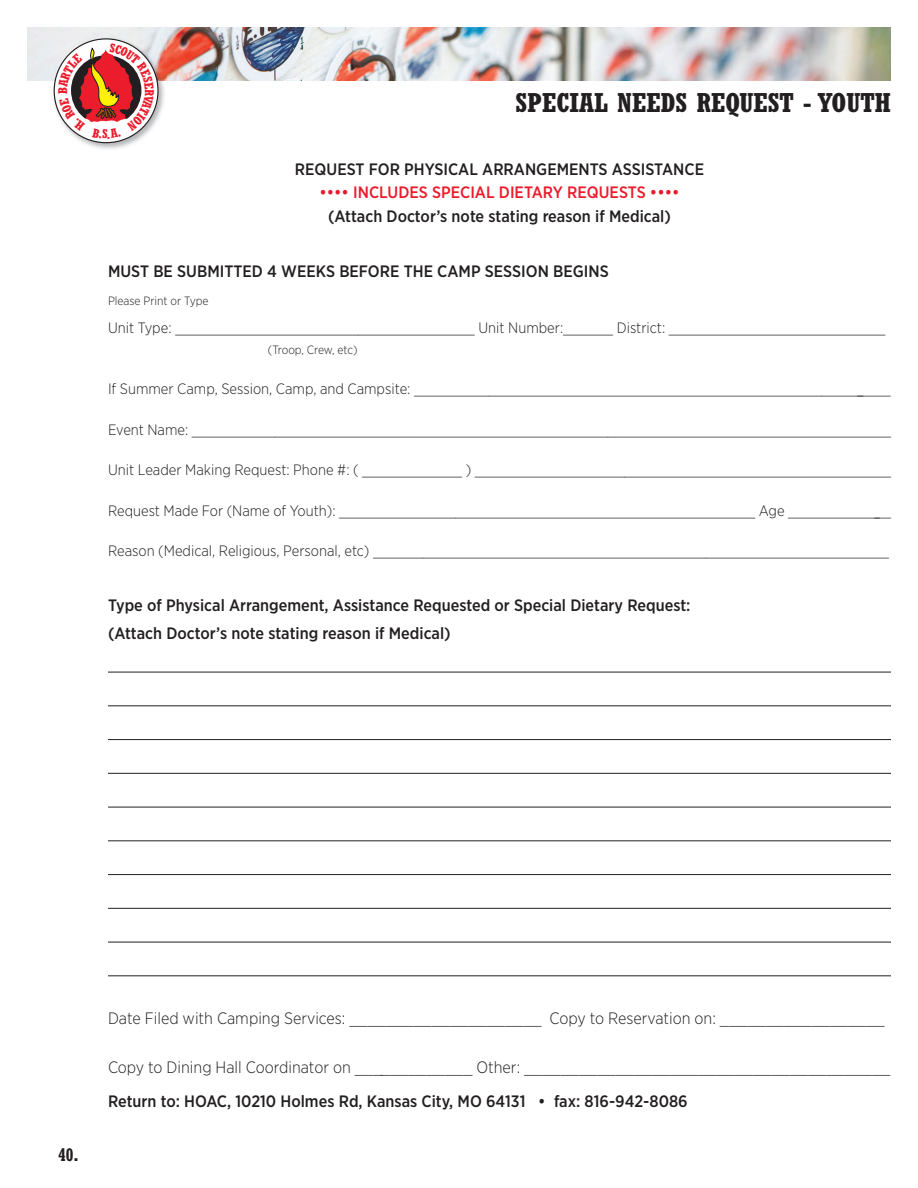
<style>
.page{position:relative;width:918px;height:1188px;background:#fff}
.page>*{position:absolute;margin:0;border:0;box-sizing:border-box;transform-origin:0 0}
.t1{font:700 condensed 27px "Rockwell";color:#231f20}
.t2{font:700 condensed 18px "Rockwell";color:#231f20}
.t3{font:500 16.5px/27.8px "Gotham Narrow";color:#231f20}
.t4{font:300 16.5px "Gotham Narrow";color:#231f20}
.t5{font:500 16.5px "Gotham Narrow";color:#ec1b2b}
.t6{font:300 15px "Gotham Narrow";color:#231f20}
.t7{font:300 12px "Gotham Narrow";color:#231f20}
</style>
<div class="page">
<img style="left:27px;top:27px;width:864px;height:54px">
<img style="left:52px;top:37px;width:114px;height:112px">
<svg style="left:54px;top:39px;width:104px;height:104px"></svg>
<hr style="left:108px;top:672px;width:783px;height:1px;background:#231f20">
<hr style="left:108px;top:705px;width:783px;height:1px;background:#231f20">
<hr style="left:108px;top:739px;width:783px;height:1px;background:#231f20">
<hr style="left:108px;top:773px;width:783px;height:1px;background:#231f20">
<hr style="left:108px;top:807px;width:783px;height:1px;background:#231f20">
<hr style="left:108px;top:840px;width:783px;height:1px;background:#231f20">
<hr style="left:108px;top:874px;width:783px;height:1px;background:#231f20">
<hr style="left:108px;top:908px;width:783px;height:1px;background:#231f20">
<hr style="left:108px;top:942px;width:783px;height:1px;background:#231f20">
<hr style="left:108px;top:975px;width:783px;height:1px;background:#231f20">
<svg style="left:58px;top:43px;width:96px;height:96px"></svg>
<h1 class="t1" style="left:516px;top:93px;width:377px">SPECIAL NEEDS REQUEST - YOUTH</h1>
<p class="t3" style="left:295px;top:157px;width:411px">REQUEST FOR PHYSICAL ARRANGEMENTS ASSISTANCE</p>
<p class="t5" style="left:320px;top:187px;width:361px">•••• INCLUDES SPECIAL DIETARY REQUESTS ••••</p>
<p class="t3" style="left:328px;top:203px;width:344px">(Attach Doctor’s note stating reason if Medical)</p>
<p class="t3" style="left:108px;top:259px;width:502px">MUST BE SUBMITTED 4 WEEKS BEFORE THE CAMP SESSION BEGINS</p>
<p class="t7" style="left:108px;top:296px;width:102px">Please Print or Type</p>
<p class="t6" style="left:108px;top:322px;width:779px">Unit Type: ____________________________________ Unit Number:______ District: __________________________</p>
<p class="t7" style="left:268px;top:345px;width:91px">(Troop, Crew, etc)</p>
<p class="t6" style="left:108px;top:383px;width:784px">If Summer Camp, Session, Camp, and Campsite: __________________________________________________________</p>
<p class="t6" style="left:108px;top:424px;width:785px">Event Name: ____________________________________________________________________________________</p>
<p class="t6" style="left:108px;top:464px;width:785px">Unit Leader Making Request: Phone #: ( ____________ ) __________________________________________________</p>
<p class="t6" style="left:108px;top:505px;width:785px">Request Made For (Name of Youth): __________________________________________________ Age _____________</p>
<p class="t6" style="left:108px;top:545px;width:783px">Reason (Medical, Religious, Personal, etc) ______________________________________________________________</p>
<p class="t3" style="left:108px;top:593px;width:584px">Type of Physical Arrangement, Assistance Requested or Special Dietary Request: (Attach Doctor’s note stating reason if Medical)</p>
<p class="t2" style="left:58px;top:1148px;width:22px">40.</p>
<p class="t4" style="left:108px;top:1012px;width:778px">Date Filed with Camping Services: _____________________ Copy to Reservation on: __________________</p>
<p class="t4" style="left:108px;top:1061px;width:784px">Copy to Dining Hall Coordinator on _____________ Other: ________________________________________</p>
<p class="t3" style="left:108px;top:1089px;width:581px">Return to: HOAC, 10210 Holmes Rd, Kansas City, MO 64131 • fax: 816-942-8086</p>
</div>
